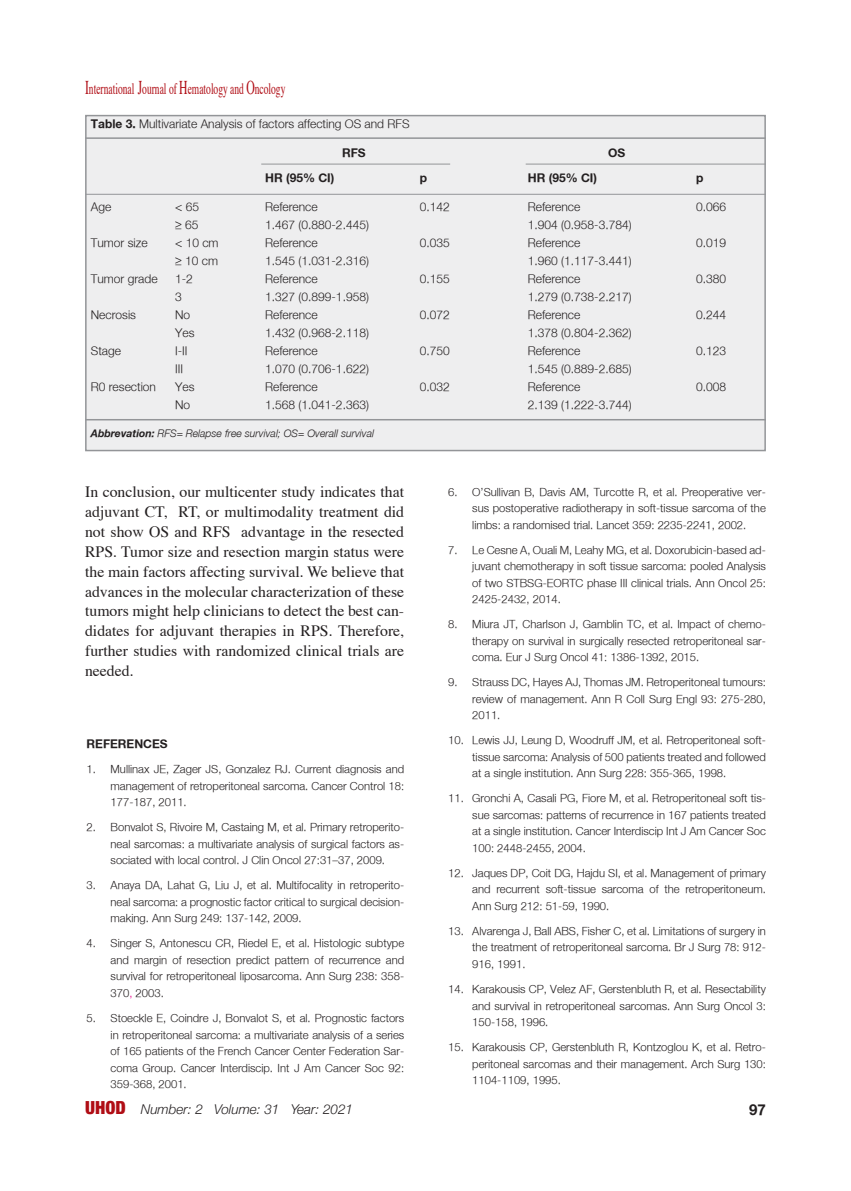
<style>
.page{position:relative;width:851px;height:1191px;background:#fff}
.page>*{position:absolute;margin:0;border:0;box-sizing:border-box;transform-origin:0 0}
.t1{font:15.9px "Times";color:#b00d15;scale:.6 1}
.t2{font:15.75px/20px "Times";color:#231f20;text-align:justify}
.t3{font:700 15px "Helvetica Neu";color:#231f20}
.t4{font:italic 300 13.5px "Helvetica Neue";color:#231f20}
.t5{font:300 12px "Helvetica Neu";color:#231f20}
.t6{font:700 12px "Helvetica Neu";color:#231f20}
.t7{font:300 11.25px/16.5px "Helvetica Neu";color:#231f20;text-align:justify}
.t8{font:italic 300 10.5px "Helvetica Neu";color:#231f20}
.s1{font-size:19.5px}
.s2{font-weight:700}
.s3{font-weight:900}
.s4{color:#ed028c}
.s5{font-weight:900;font-style:normal;font-stretch:condensed;font-size:18px;color:#b00d15}
</style>
<div class="page">
<div style="left:86px;top:116px;width:679px;height:334px;background:#eeeeef"></div>
<div style="left:85px;top:115px;width:680px;height:336px;border:2px solid #939598"></div>
<hr style="left:85px;top:137px;width:680px;height:2px;background:#939598">
<hr style="left:85px;top:194px;width:680px;height:1px;background:#939598">
<hr style="left:261px;top:164px;width:189px;height:1px;background:#939598">
<hr style="left:525px;top:164px;width:240px;height:1px;background:#939598">
<hr style="left:85px;top:419px;width:680px;height:1px;background:#939598">
<h1 class="t1" style="left:85px;top:78px;width:335px"><span class="s1">I</span>nternational <span class="s1">J</span>ournal of <span class="s1">H</span>ematology and <span class="s1">O</span>ncology</h1>
<p class="t5" style="left:91px;top:116px;width:320px"><span class="s2">Table 3.</span> Multivariate Analysis of factors affecting OS and RFS</p>
<p class="t6" style="left:342px;top:145px;width:25px">RFS</p>
<p class="t6" style="left:608px;top:145px;width:19px">OS</p>
<p class="t6" style="left:265px;top:170px;width:71px">HR (95% CI)</p>
<p class="t6" style="left:420px;top:170px;width:9px">p</p>
<p class="t6" style="left:528px;top:170px;width:71px">HR (95% CI)</p>
<p class="t6" style="left:696px;top:170px;width:9px">p</p>
<p class="t5" style="left:91px;top:199px;width:22px">Age</p>
<p class="t5" style="left:175px;top:199px;width:25px">&lt; 65</p>
<p class="t5" style="left:265px;top:199px;width:54px">Reference</p>
<p class="t5" style="left:420px;top:199px;width:32px">0.142</p>
<p class="t5" style="left:528px;top:199px;width:54px">Reference</p>
<p class="t5" style="left:696px;top:199px;width:32px">0.066</p>
<p class="t5" style="left:175px;top:217px;width:25px">≥ 65</p>
<p class="t5" style="left:265px;top:217px;width:105px">1.467 (0.880-2.445)</p>
<p class="t5" style="left:528px;top:217px;width:105px">1.904 (0.958-3.784)</p>
<p class="t5" style="left:91px;top:235px;width:58px">Tumor size</p>
<p class="t5" style="left:175px;top:235px;width:45px">&lt; 10 cm</p>
<p class="t5" style="left:265px;top:235px;width:54px">Reference</p>
<p class="t5" style="left:420px;top:235px;width:32px">0.035</p>
<p class="t5" style="left:528px;top:235px;width:54px">Reference</p>
<p class="t5" style="left:696px;top:235px;width:32px">0.019</p>
<p class="t5" style="left:175px;top:253px;width:44px">≥ 10 cm</p>
<p class="t5" style="left:265px;top:253px;width:105px">1.545 (1.031-2.316)</p>
<p class="t5" style="left:528px;top:253px;width:105px">1.960 (1.117-3.441)</p>
<p class="t5" style="left:91px;top:271px;width:68px">Tumor grade</p>
<p class="t5" style="left:175px;top:271px;width:19px">1-2</p>
<p class="t5" style="left:265px;top:271px;width:54px">Reference</p>
<p class="t5" style="left:420px;top:271px;width:32px">0.155</p>
<p class="t5" style="left:528px;top:271px;width:54px">Reference</p>
<p class="t5" style="left:696px;top:271px;width:32px">0.380</p>
<p class="t5" style="left:175px;top:289px;width:8px">3</p>
<p class="t5" style="left:265px;top:289px;width:105px">1.327 (0.899-1.958)</p>
<p class="t5" style="left:528px;top:289px;width:105px">1.279 (0.738-2.217)</p>
<p class="t5" style="left:91px;top:307px;width:47px">Necrosis</p>
<p class="t5" style="left:175px;top:307px;width:17px">No</p>
<p class="t5" style="left:265px;top:307px;width:54px">Reference</p>
<p class="t5" style="left:420px;top:307px;width:32px">0.072</p>
<p class="t5" style="left:528px;top:307px;width:54px">Reference</p>
<p class="t5" style="left:696px;top:307px;width:32px">0.244</p>
<p class="t5" style="left:175px;top:325px;width:21px">Yes</p>
<p class="t5" style="left:265px;top:325px;width:105px">1.432 (0.968-2.118)</p>
<p class="t5" style="left:528px;top:325px;width:105px">1.378 (0.804-2.362)</p>
<p class="t5" style="left:91px;top:343px;width:32px">Stage</p>
<p class="t5" style="left:175px;top:343px;width:14px">I-II</p>
<p class="t5" style="left:265px;top:343px;width:54px">Reference</p>
<p class="t5" style="left:420px;top:343px;width:32px">0.750</p>
<p class="t5" style="left:528px;top:343px;width:54px">Reference</p>
<p class="t5" style="left:696px;top:343px;width:32px">0.123</p>
<p class="t5" style="left:175px;top:361px;width:9px">III</p>
<p class="t5" style="left:265px;top:361px;width:105px">1.070 (0.706-1.622)</p>
<p class="t5" style="left:528px;top:361px;width:105px">1.545 (0.889-2.685)</p>
<p class="t5" style="left:91px;top:379px;width:67px">R0 resection</p>
<p class="t5" style="left:175px;top:379px;width:21px">Yes</p>
<p class="t5" style="left:265px;top:379px;width:54px">Reference</p>
<p class="t5" style="left:420px;top:379px;width:32px">0.032</p>
<p class="t5" style="left:528px;top:379px;width:54px">Reference</p>
<p class="t5" style="left:696px;top:379px;width:32px">0.008</p>
<p class="t5" style="left:175px;top:397px;width:17px">No</p>
<p class="t5" style="left:265px;top:397px;width:105px">1.568 (1.041-2.363)</p>
<p class="t5" style="left:528px;top:397px;width:105px">2.139 (1.222-3.744)</p>
<p class="t8" style="left:91px;top:427px;width:285px"><span class="s3">Abbrevation:</span> RFS= Relapse free survival; OS= Overall survival</p>
<p class="t2" style="left:85px;top:482px;width:320px">In conclusion, our multicenter study indicates that adjuvant CT, RT, or multimodality treatment did not show OS and RFS advantage in the resected RPS. Tumor size and resection margin status were the main factors affecting survival. We believe that advances in the molecular characterization of these tumors might help clinicians to detect the best can&shy;didates for adjuvant therapies in RPS. Therefore, further studies with randomized clinical trials are needed.</p>
<p class="t6" style="left:87px;top:736px;width:83px">REFERENCES</p>
<p class="t7" style="left:111px;top:761px;width:295px;text-indent:-24px">1. Mullinax JE, Zager JS, Gonzalez RJ. Current diagnosis and management of retroperitoneal sarcoma. Cancer Control 18:<br>177-187, 2011.</p>
<p class="t7" style="left:111px;top:819px;width:295px;text-indent:-24px">2. Bonvalot S, Rivoire M, Castaing M, et al. Primary retroperito&shy;neal sarcomas: a multivariate analysis of surgical factors as&shy;sociated with local control. J Clin Oncol 27:31–37, 2009.</p>
<p class="t7" style="left:111px;top:877px;width:295px;text-indent:-24px">3. Anaya DA, Lahat G, Liu J, et al. Multifocality in retroperito&shy;neal sarcoma: a prognostic factor critical to surgical decision&shy;making. Ann Surg 249: 137-142, 2009.</p>
<p class="t7" style="left:111px;top:935px;width:295px;text-indent:-24px">4. Singer S, Antonescu CR, Riedel E, et al. Histologic subtype and margin of resection predict pattern of recurrence and survival for retroperitoneal liposarcoma. Ann Surg 238: 358- 370<span class="s4">,</span> 2003.</p>
<p class="t7" style="left:111px;top:1009px;width:295px;text-indent:-24px">5. Stoeckle E, Coindre J, Bonvalot S, et al. Prognostic factors in retroperitoneal sarcoma: a multivariate analysis of a series of 165 patients of the French Cancer Center Federation Sar&shy;coma Group. Cancer Interdiscip. Int J Am Cancer Soc 92:<br>359-368, 2001.</p>
<p class="t7" style="left:472px;top:483px;width:295px;text-indent:-24px">6. O’Sullivan B, Davis AM, Turcotte R, et al. Preoperative ver&shy;sus postoperative radiotherapy in soft-tissue sarcoma of the limbs: a randomised trial. Lancet 359: 2235-2241, 2002.</p>
<p class="t7" style="left:472px;top:541px;width:295px;text-indent:-24px">7. Le Cesne A, Ouali M, Leahy MG, et al. Doxorubicin-based ad&shy;juvant chemotherapy in soft tissue sarcoma: pooled Analysis of two STBSG-EORTC phase III clinical trials. Ann Oncol 25:<br>2425-2432, 2014.</p>
<p class="t7" style="left:472px;top:616px;width:295px;text-indent:-24px">8. Miura JT, Charlson J, Gamblin TC, et al. Impact of chemo&shy;therapy on survival in surgically resected retroperitoneal sar&shy;coma. Eur J Surg Oncol 41: 1386-1392, 2015.</p>
<p class="t7" style="left:472px;top:674px;width:295px;text-indent:-24px">9. Strauss DC, Hayes AJ, Thomas JM. Retroperitoneal tumours: review of management. Ann R Coll Surg Engl 93: 275-280, 2011.</p>
<p class="t7" style="left:472px;top:732px;width:295px;text-indent:-24px">10. Lewis JJ, Leung D, Woodruff JM, et al. Retroperitoneal soft&shy;tissue sarcoma: Analysis of 500 patients treated and followed at a single institution. Ann Surg 228: 355-365, 1998.</p>
<p class="t7" style="left:472px;top:790px;width:295px;text-indent:-24px">11. Gronchi A, Casali PG, Fiore M, et al. Retroperitoneal soft tis&shy;sue sarcomas: patterns of recurrence in 167 patients treated at a single institution. Cancer Interdiscip Int J Am Cancer Soc 100: 2448-2455, 2004.</p>
<p class="t7" style="left:472px;top:864px;width:295px;text-indent:-24px">12. Jaques DP, Coit DG, Hajdu SI, et al. Management of primary and recurrent soft-tissue sarcoma of the retroperitoneum.<br>Ann Surg 212: 51-59, 1990.</p>
<p class="t7" style="left:472px;top:922px;width:295px;text-indent:-24px">13. Alvarenga J, Ball ABS, Fisher C, et al. Limitations of surgery in the treatment of retroperitoneal sarcoma. Br J Surg 78: 912- 916, 1991.</p>
<p class="t7" style="left:472px;top:980px;width:295px;text-indent:-24px">14. Karakousis CP, Velez AF, Gerstenbluth R, et al. Resectability and survival in retroperitoneal sarcomas. Ann Surg Oncol 3:<br>150-158, 1996.</p>
<p class="t7" style="left:472px;top:1038px;width:295px;text-indent:-24px">15. Karakousis CP, Gerstenbluth R, Kontzoglou K, et al. Retro&shy;peritoneal sarcomas and their management. Arch Surg 130:<br>1104-1109, 1995.</p>
<p class="t4" style="left:85px;top:1098px;width:269px"><span class="s5">UHOD</span> Number: 2 Volume: 31 Year: 2021</p>
<h3 class="t3" style="left:749px;top:1100px;width:18px">97</h3>
</div>
